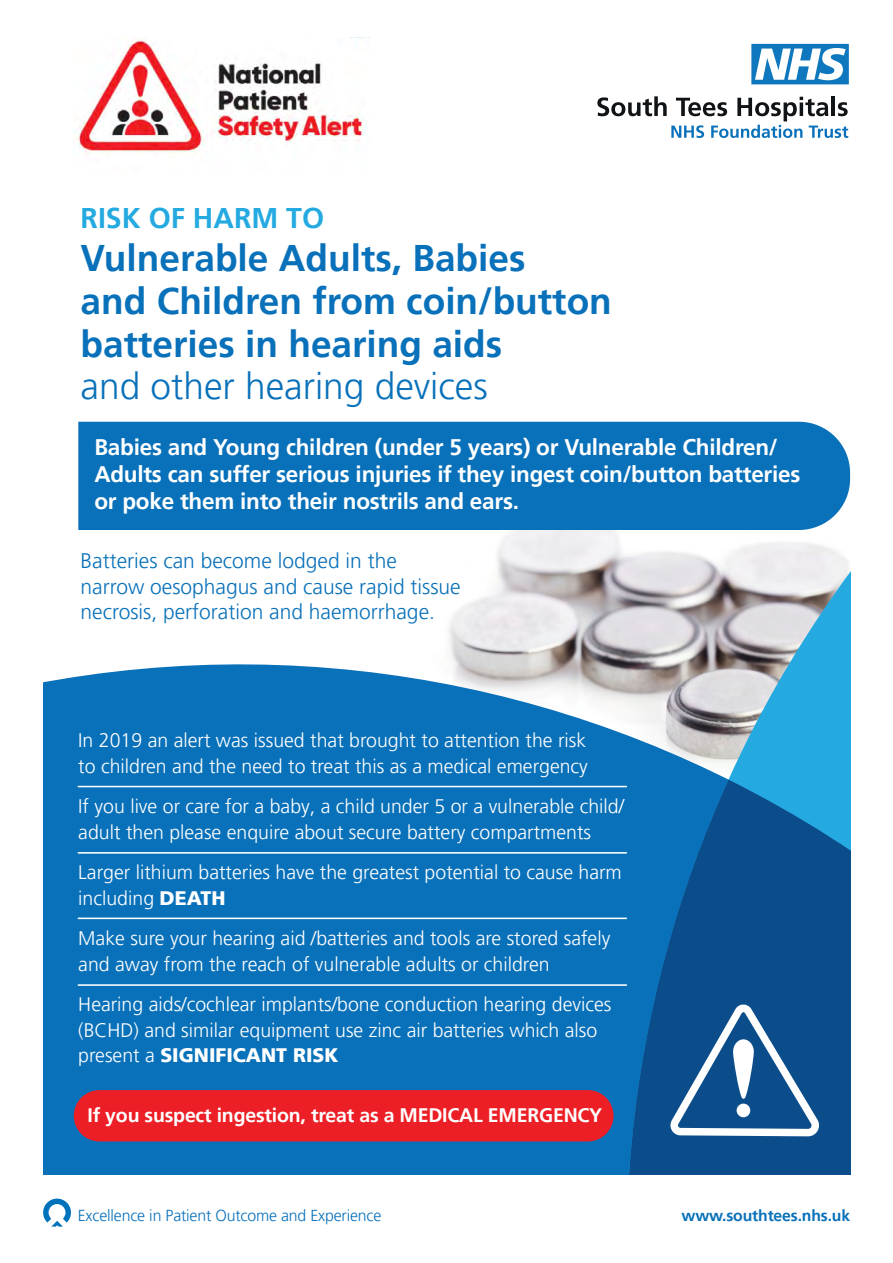
<style>
.page{position:relative;width:893px;height:1263px;background:#fff}
.page>*{position:absolute;margin:0;border:0;box-sizing:border-box;transform-origin:0 0}
.t1{font:700 37.05px/42.8px "Frutiger LT Pro";color:#0971ba}
.t2{font:300 37.05px "Frutiger LT Pro";color:#0971ba}
.t3{font:700 28.5px "Frutiger LT Pro";color:#24aae1}
.t4{font:700 22.5px/27px "Frutiger LT Pro";letter-spacing:-.01em;color:#fff}
.t5{font:300 21px/25.5px "Frutiger LT Pro";color:#0971ba}
.t6{font:300 19.5px/25.5px "Frutiger LT Pro";color:#fff}
.t7{font:700 19.5px "Frutiger LT Pro";letter-spacing:-.01em;color:#fff}
.t8{font:300 15.9px "Frutiger LT Pro";letter-spacing:-.01em;color:#0971ba}
.t9{font:700 15.75px "Frutiger LT Pro";letter-spacing:-.01em;color:#0971ba}
.s1{font-weight:900}
</style>
<div class="page">
<svg style="left:751px;top:44px;width:98px;height:40px"></svg>
<svg style="left:597px;top:96px;width:251px;height:42px"></svg>
<svg style="left:43px;top:551px;width:465px;height:623px;fill:#0971ba"></svg>
<svg style="left:508px;top:421px;width:342px;height:753px"></svg>
<svg style="left:596px;top:780px;width:254px;height:394px;fill:#0b4c8a"></svg>
<div style="left:74px;top:1090px;width:539px;height:51px;background:#ec1f26;border-radius:26px"></div>
<hr style="left:78px;top:786px;width:548px;height:1px;background:#fff">
<hr style="left:78px;top:852px;width:548px;height:2px;background:#fff">
<hr style="left:78px;top:917px;width:548px;height:2px;background:#fff">
<hr style="left:78px;top:984px;width:548px;height:2px;background:#fff">
<img style="left:76px;top:37px;width:293px;height:118px">
<svg style="left:662px;top:997px;width:159px;height:143px"></svg>
<svg style="left:43px;top:1198px;width:28px;height:28px"></svg>
<div style="left:78px;top:422px;width:772px;height:108px;background:#0971ba"></div>
<h2 class="t3" style="left:81px;top:201px;width:245px">RISK OF HARM TO</h2>
<h1 class="t1" style="left:81px;top:237px;width:533px">Vulnerable Adults, Babies<br>and Children from coin/button batteries in hearing aids</h1>
<h1 class="t2" style="left:81px;top:365px;width:409px">and other hearing devices</h1>
<p class="t4" style="left:94px;top:434px;width:708px">Babies and Young children (under 5 years) or Vulnerable Children/<br>Adults can suffer serious injuries if they ingest coin/button batteries or poke them into their nostrils and ears.</p>
<p class="t5" style="left:81px;top:548px;width:382px">Batteries can become lodged in the narrow oesophagus and cause rapid tissue necrosis, perforation and haemorrhage.</p>
<p class="t6" style="left:78px;top:728px;width:511px">In 2019 an alert was issued that brought to attention the risk to children and the need to treat this as a medical emergency</p>
<p class="t6" style="left:78px;top:794px;width:547px">If you live or care for a baby, a child under 5 or a vulnerable child/ adult then please enquire about secure battery compartments</p>
<p class="t6" style="left:78px;top:860px;width:545px">Larger lithium batteries have the greatest potential to cause harm including <span class="s1">DEATH</span></p>
<p class="t6" style="left:78px;top:926px;width:534px">Make sure your hearing aid /batteries and tools are stored safely and away from the reach of vulnerable adults or children</p>
<p class="t6" style="left:78px;top:992px;width:535px">Hearing aids/cochlear implants/bone conduction hearing devices (BCHD) and similar equipment use zinc air batteries which also present a <span class="s1">SIGNIFICANT RISK</span></p>
<p class="t7" style="left:87px;top:1103px;width:516px">If you suspect ingestion, treat as a MEDICAL EMERGENCY</p>
<p class="t8" style="left:78px;top:1206px;width:305px">Excellence in Patient Outcome and Experience</p>
<p class="t9" style="left:682px;top:1206px;width:170px">www.southtees.nhs.uk</p>
</div>
